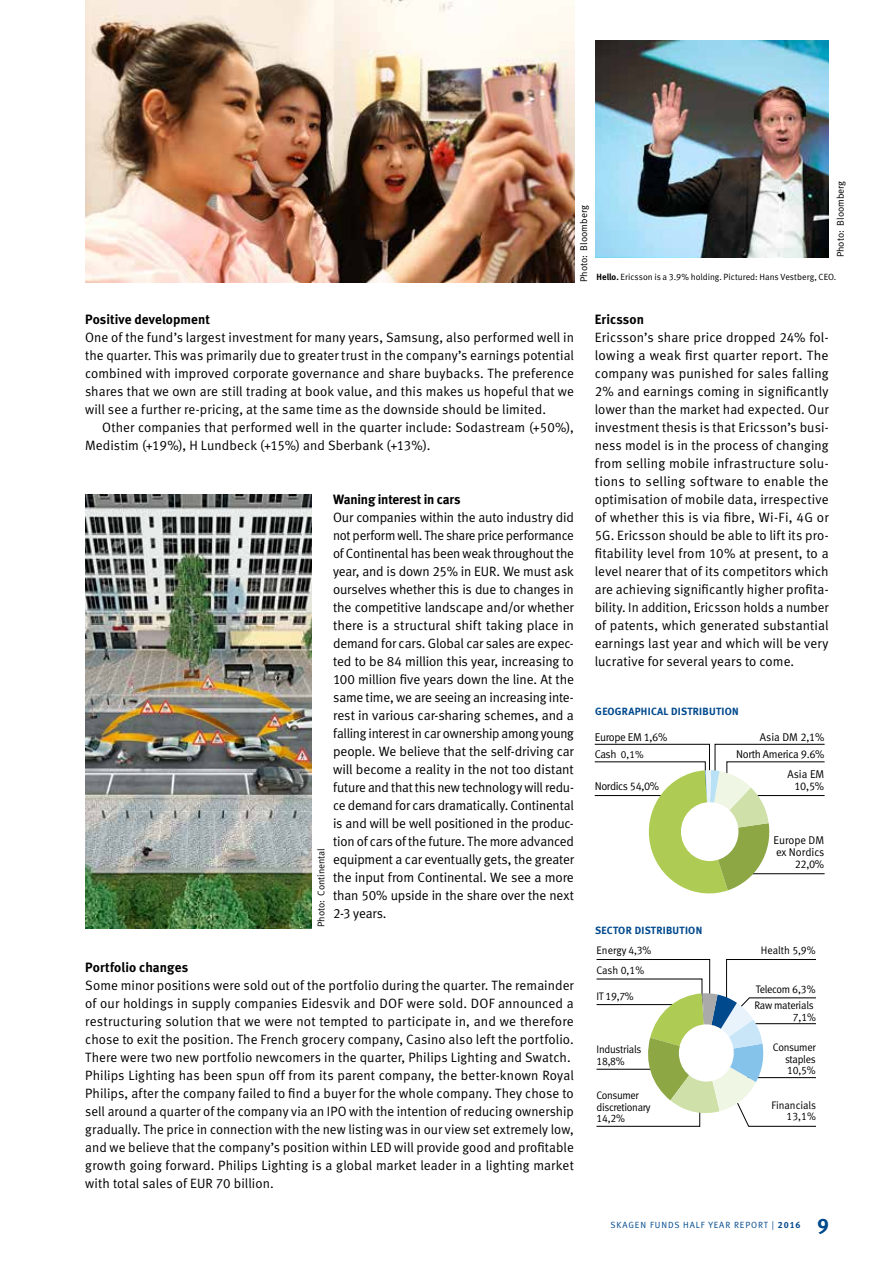
<style>
.page{position:relative;width:893px;height:1263px;background:#fff}
.page>*{position:absolute;margin:0;border:0;box-sizing:border-box;transform-origin:0 0}
.t1{font:21px "Meta Bold LF";color:#00498d}
.t2{font:13.5px/18px "Meta Normal LF";letter-spacing:.005em;color:#000;text-align:justify}
.t3{font:13.5px "Meta Bold LF";letter-spacing:.005em;color:#000}
.t4{font:13.5px "Meta Bold LF";letter-spacing:-.02em;color:#000}
.t5{font:11.25px/17px "Meta Normal LF";letter-spacing:-.025em;color:#000;text-align:right}
.t6{font:11.25px/12.1px "Meta Normal LF";letter-spacing:-.005em;color:#000;text-align:right}
.t7{font:10.95px/11.7px "Meta Normal LF";letter-spacing:-.025em;color:#000;scale:.96 1}
.t8{font:10.95px/10.9px "Meta Normal LF";color:#000;text-align:right;scale:.96 1}
.t9{font:10.5px "Meta Bold LF";letter-spacing:.025em;color:#00498d}
.t10{font:9.75px "Meta Normal LF";color:#000}
.t11{font:9px "Meta Normal LF";letter-spacing:.005em;color:#000}
.t12{font:9px "Meta Normal LF";letter-spacing:.1em;color:#00498d}
.s1{font-family:"Meta Bold LF"}
.s2{font-size:10.35px}
.s3{font-style:inherit}
</style>
<div class="page">
<img style="left:85px;top:0;width:489px;height:282px">
<img style="left:85px;top:495px;width:227px;height:433px">
<img style="left:595px;top:41px;width:234px;height:216px">
<svg style="left:596px;top:959px;width:220px;height:168px"></svg>
<div style="left:679px;top:1024px;width:55px;height:57px;background:#fff;border-radius:50%"></div>
<svg style="left:595px;top:744px;width:230px;height:149px"></svg>
<div style="left:681px;top:802px;width:57px;height:59px;background:#fff;border-radius:50%"></div>
<p class="t10" style="left:578px;top:282px;width:78px;rotate:-90deg">Photo: Bloomberg</p>
<p class="t10" style="left:835px;top:257px;width:78px;rotate:-90deg">Photo: Bloomberg</p>
<p class="t11" style="left:597px;top:272px;width:241px"><span class="s1">Hello.</span> Ericsson is a 3.9% holding. Pictured: Hans Vestberg, CEO.</p>
<p class="t3" style="left:85px;top:311px;width:126px">Positive development</p>
<p class="t2" style="left:85px;top:328px;width:490px">One of the fund’s largest investment for many years, Samsung, also performed well in the quarter. This was primarily due to greater trust in the company’s earnings potential combined with improved corporate governance and share buybacks. The preference shares that we own are still trading at book value, and this makes us hopeful that we will see a further re-pricing, at the same time as the downside should be limited.</p>
<p class="t2" style="left:85px;top:418px;width:490px;text-indent:17px">Other companies that performed well in the quarter include: Sodastream (+50%),<br>Medistim (+19%), H Lundbeck (+15%) and Sberbank (+13%).</p>
<p class="t10" style="left:315px;top:927px;width:80px;rotate:-90deg">Photo: Continental</p>
<p class="t4" style="left:333px;top:491px;width:129px">Waning interest in cars</p>
<p class="t2" style="left:333px;top:508px;width:242px">Our companies within the auto industry did not perform well. The share price performance of Continental has been weak throughout the year, and is down 25% in EUR. We must ask ourselves whether this is due to changes in the competitive landscape and/or whether there is a structural shift taking place in demand for cars. Global car sales are expec&shy;ted to be 84 million this year, increasing to 100 million five years down the line. At the same time, we are seeing an increasing inte&shy;rest in various car-sharing schemes, and a falling interest in car ownership among young people. We believe that the self-driving car will become a reality in the not too distant future and that this new technology will redu&shy;ce demand for cars dramatically. Continental is and will be well positioned in the produc&shy;tion of cars of the future. The more advanced equipment a car eventually gets, the greater the input from Continental. We see a more than 50% upside in the share over the next 2-3 years.</p>
<p class="t3" style="left:85px;top:959px;width:104px">Portfolio changes</p>
<p class="t2" style="left:85px;top:976px;width:490px;text-align:left">Some minor positions were sold out of the portfolio during the quarter. The remainder of our holdings in supply companies Eidesvik and DOF were sold. DOF announced a restructuring solution that we were not tempted to participate in, and we therefore chose to exit the position. The French grocery company, Casino also left the portfolio.<br>There were two new portfolio newcomers in the quarter, Philips Lighting and Swatch.<br>Philips Lighting has been spun off from its parent company, the better-known Royal Philips, after the company failed to find a buyer for the whole company. They chose to sell around a quarter of the company via an IPO with the intention of reducing ownership gradually. The price in connection with the new listing was in our view set extremely low, and we believe that the company’s position within LED will provide good and profitable growth going forward. Philips Lighting is a global market leader in a lighting market with total sales of EUR 70 billion.</p>
<p class="t3" style="left:595px;top:311px;width:51px">Ericsson</p>
<p class="t2" style="left:595px;top:328px;width:235px">Ericsson’s share price dropped 24% fol&shy;lowing a weak first quarter report. The company was punished for sales falling 2% and earnings coming in significantly lower than the market had expected. Our investment thesis is that Ericsson’s busi&shy;ness model is in the process of changing from selling mobile infrastructure solu&shy;tions to selling software to enable the optimisation of mobile data, irrespective of whether this is via fibre, Wi-Fi, 4G or 5G. Ericsson should be able to lift its pro&shy;fitability level from 10% at present, to a level nearer that of its competitors which are achieving significantly higher profita&shy;bility. In addition, Ericsson holds a number of patents, which generated substantial earnings last year and which will be very lucrative for several years to come.</p>
<p class="t9" style="left:595px;top:704px;width:145px">GEOGRAPHICAL DISTRIBUTION</p>
<p class="t5" style="left:595px;top:728px;width:74px">Europe EM 1,6%</p>
<p class="t5" style="left:595px;top:777px;width:66px">Nordics 54,0%</p>
<p class="t5" style="left:595px;top:745px;width:50px">Cash <span class="s2">0,1%</span></p>
<p class="t9" style="left:595px;top:924px;width:108px">SECTOR DISTRIBUTION</p>
<p class="t7" style="left:597px;top:944px;width:59px">Energy 4,3%</p>
<p class="t7" style="left:597px;top:964px;width:51px">Cash 0,1%</p>
<p class="t7" style="left:597px;top:990px;width:40px">IT 19,7%</p>
<p class="t7" style="left:597px;top:1043px;width:48px">Industrials<br>18,8%</p>
<p class="t7" style="left:597px;top:1089px;width:58px">Consumer discretionary<br>14,2%</p>
<p class="t5" style="left:736px;top:728px;width:90px">Asia DM 2,1%<br>North America 9.6%</p>
<p class="t5" style="left:787px;top:768px;width:38px;line-height:12.1px;text-align:center">Asia EM<br>10,5%</p>
<p class="t6" style="left:774px;top:834px;width:52px">Europe DM ex Nordics<br>22,0%</p>
<p class="t7" style="left:761px;top:944px;width:59px">Health 5,9%</p>
<p class="t7" style="left:756px;top:983px;width:64px">Telecom 6,3%</p>
<p class="t7" style="left:754px;top:999px;width:66px;text-align:right">Raw materials<br>7,1%</p>
<p class="t7" style="left:785px;top:1041px;width:33px;text-align:justify;text-indent:-12px">Consumer staples 10,5%</p>
<p class="t8" style="left:772px;top:1099px;width:48px">Financials<br>13,1%</p>
<p class="t12" style="left:610px;top:1220px;width:192px">SKAGEN F<span class="s3">UNDS</span> HALF YEAR <span class="s3">REPORT</span> | <span class="s1">2016</span></p>
<h1 class="t1" style="left:817px;top:1212px;width:13px">9</h1>
</div>
